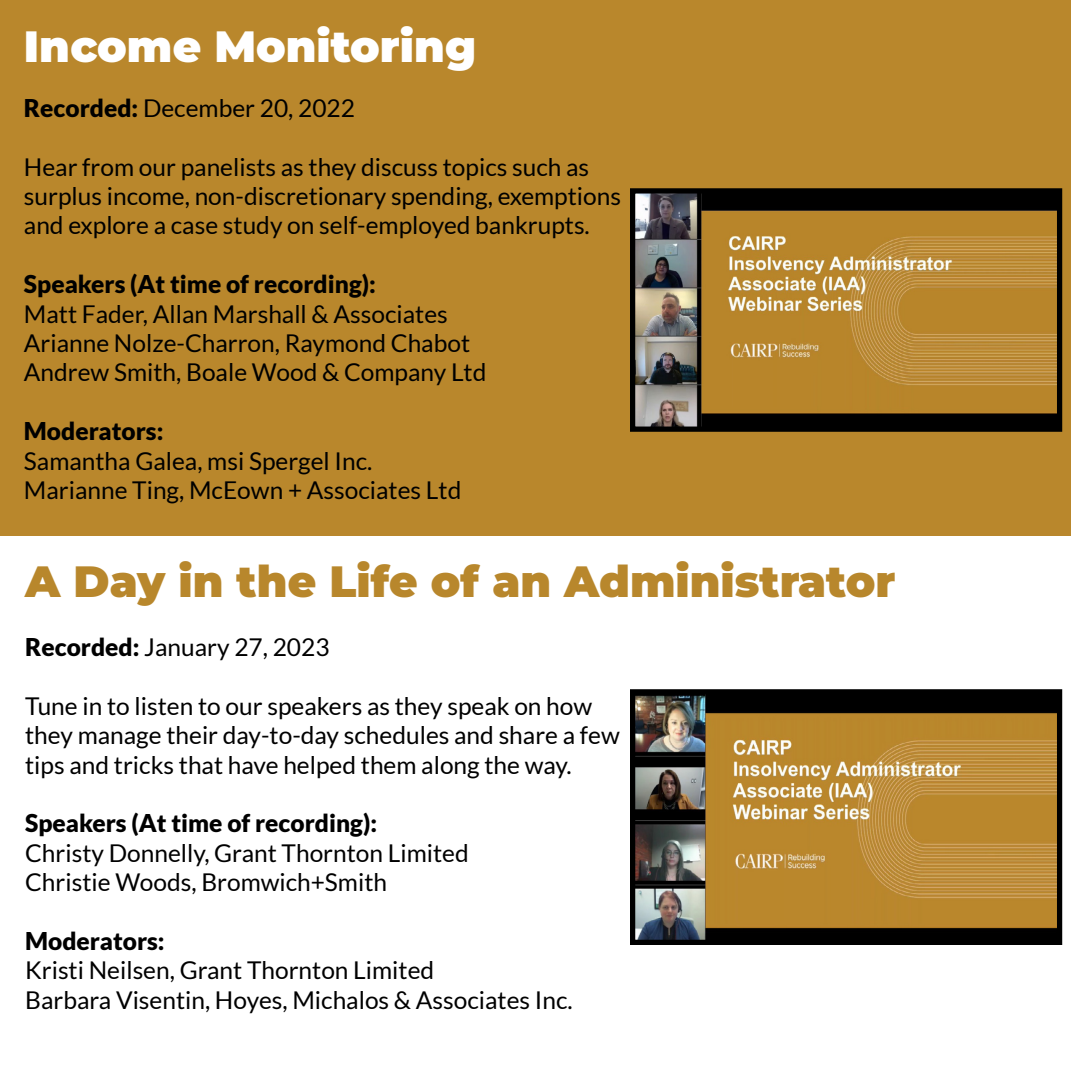
<style>
.page{position:relative;width:1071px;height:1071px;background:#fff}
.page>*{position:absolute;margin:0;border:0;box-sizing:border-box;transform-origin:0 0}
.t1{font:900 43.75px "Montserrat";color:#b8872c}
.t2{font:900 43.75px "Montserrat";color:#fff}
.t3{font:24.5px/29.4px "Lato";color:#000}
.t4{font:900 24.5px "Lato";color:#000}
.s1{font-weight:900}
</style>
<div class="page">
<div style="left:0;top:0;width:1071px;height:536px;background:#b9872c"></div>
<img style="left:636px;top:194px;width:420px;height:232px">
<div style="left:630px;top:188px;width:432px;height:244px;border:5px solid #000"></div>
<img style="left:636px;top:695px;width:420px;height:244px">
<div style="left:630px;top:689px;width:432px;height:256px;border:5px solid #000"></div>
<h1 class="t2" style="left:24px;top:13px;width:454px">Income Monitoring</h1>
<p class="t3" style="left:24px;top:93px;width:333px"><span class="s1">Recorded:</span> December 20, 2022</p>
<p class="t3" style="left:24px;top:152px;width:599px">Hear from our panelists as they discuss topics such as surplus income, non-discretionary spending, exemptions and explore a case study on self-employed bankrupts.</p>
<p class="t4" style="left:24px;top:270px;width:353px">Speakers (At time of recording):</p>
<p class="t3" style="left:24px;top:299px;width:464px">Matt Fader, Allan Marshall &amp; Associates<br>Arianne Nolze-Charron, Raymond Chabot<br>Andrew Smith, Boale Wood &amp; Company Ltd</p>
<p class="t4" style="left:24px;top:417px;width:141px">Moderators:</p>
<p class="t3" style="left:24px;top:446px;width:439px">Samantha Galea, msi Spergel Inc.<br>Marianne Ting, McEown + Associates Ltd</p>
<h1 class="t1" style="left:25px;top:548px;width:872px">A Day in the Life of an Administrator</h1>
<p class="t3" style="left:25px;top:632px;width:306px"><span class="s1">Recorded:</span> January 27, 2023</p>
<p class="t3" style="left:25px;top:691px;width:596px">Tune in to listen to our speakers as they speak on how they manage their day-to-day schedules and share a few tips and tricks that have helped them along the way.</p>
<p class="t4" style="left:25px;top:809px;width:353px">Speakers (At time of recording):</p>
<p class="t3" style="left:25px;top:838px;width:445px">Christy Donnelly, Grant Thornton Limited<br>Christie Woods, Bromwich+Smith</p>
<p class="t4" style="left:25px;top:927px;width:141px">Moderators:</p>
<p class="t3" style="left:25px;top:956px;width:549px">Kristi Neilsen, Grant Thornton Limited<br>Barbara Visentin, Hoyes, Michalos &amp; Associates Inc.</p>
</div>
